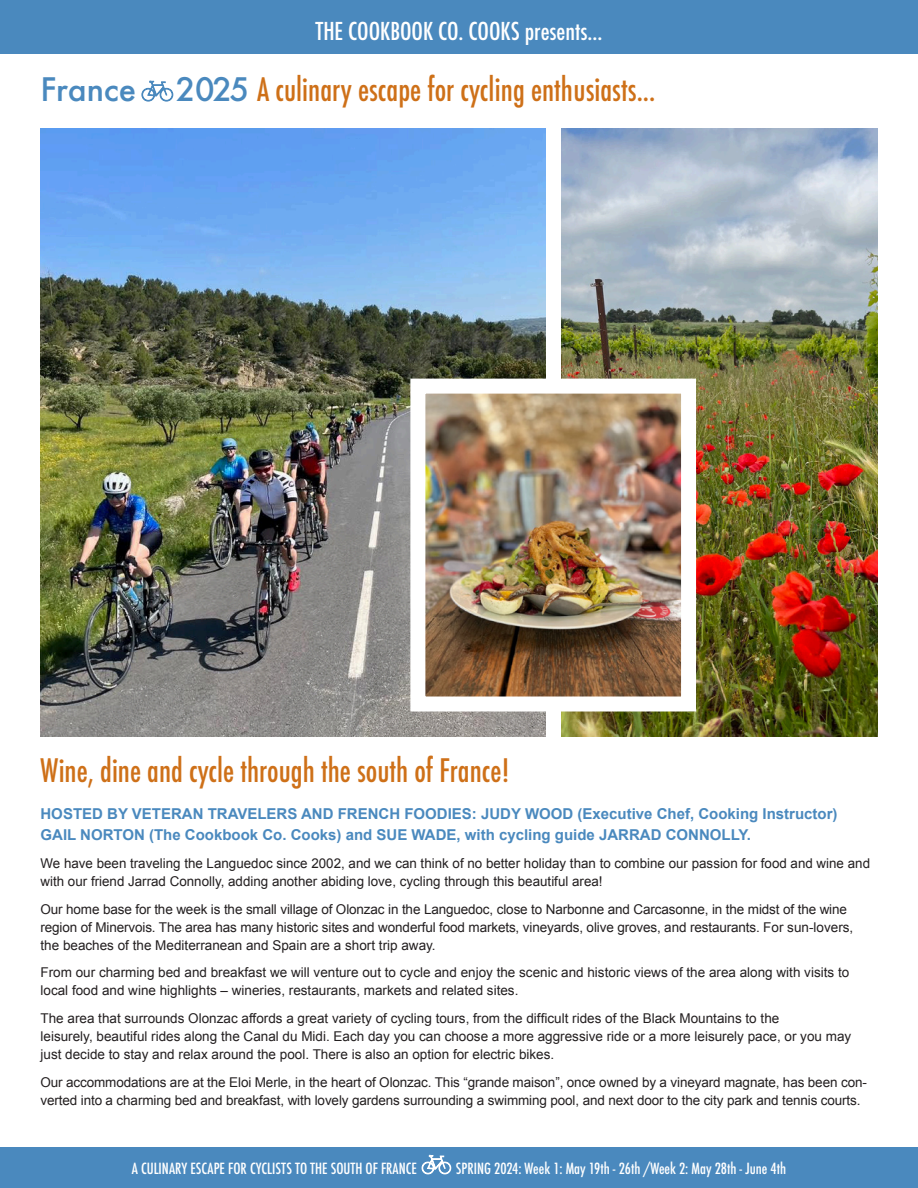
<style>
.page{position:relative;width:918px;height:1188px;background:#fff}
.page>*{position:absolute;margin:0;border:0;box-sizing:border-box;transform-origin:0 0}
.t1{font:500 condensed 31.5px "Futura";color:#ce7018;scale:.95 1}
.t2{font:500 31.5px "Futura";color:#4a89be}
.t3{font:500 condensed 24px "Futura";color:#fff}
.t4{font:700 15px/21px "Arial";color:#4a89be}
.t5{font:500 condensed 15px "Futura";color:#fff}
.t6{font:13.5px/18px "Arial";color:#231f20}
.s1{font-stretch:normal;color:#4a89be}
</style>
<div class="page">
<div style="left:0;top:1148px;width:918px;height:40px;background:#4a89be"></div>
<img style="left:40px;top:128px;width:505px;height:609px">
<img style="left:562px;top:128px;width:316px;height:609px">
<div style="left:0;top:0;width:918px;height:54px;background:#4a89be"></div>
<img style="left:426px;top:395px;width:254px;height:301px">
<div style="left:410px;top:379px;width:286px;height:333px;border:15px solid #fff"></div>
<p class="t3" style="left:316px;top:15px;width:288px">THE COOKBOOK CO. COOKS presents...</p>
<p class="t2" style="left:40px;top:68px;width:97px">France</p>
<p class="t1" style="left:176px;top:69px;width:506px"><span class="s1">2025</span> A culinary escape for cycling enthusiasts...</p>
<p class="t1" style="left:40px;top:750px;width:496px">Wine, dine and cycle through the south of France!</p>
<p class="t4" style="left:40px;top:804px;width:799px">HOSTED BY VETERAN TRAVELERS AND FRENCH FOODIES: JUDY WOOD (Executive Chef, Cooking Instructor)<br>GAIL NORTON (The Cookbook Co. Cooks) and SUE WADE, with cycling guide JARRAD CONNOLLY.</p>
<p class="t6" style="left:40px;top:854px;width:831px">We have been traveling the Languedoc since 2002, and we can think of no better holiday than to combine our passion for food and wine and with our friend Jarrad Connolly, adding another abiding love, cycling through this beautiful area!</p>
<p class="t6" style="left:40px;top:900px;width:814px">Our home base for the week is the small village of Olonzac in the Languedoc, close to Narbonne and Carcasonne, in the midst of the wine region of Minervois. The area has many historic sites and wonderful food markets, vineyards, olive groves, and restaurants. For sun-lovers, the beaches of the Mediterranean and Spain are a short trip away.</p>
<p class="t6" style="left:40px;top:964px;width:810px">From our charming bed and breakfast we will venture out to cycle and enjoy the scenic and historic views of the area along with visits to local food and wine highlights – wineries, restaurants, markets and related sites.</p>
<p class="t6" style="left:40px;top:1009px;width:812px">The area that surrounds Olonzac affords a great variety of cycling tours, from the difficult rides of the Black Mountains to the<br>leisurely, beautiful rides along the Canal du Midi. Each day you can choose a more aggressive ride or a more leisurely pace, or you may just decide to stay and relax around the pool. There is also an option for electric bikes.</p>
<p class="t6" style="left:40px;top:1073px;width:828px">Our accommodations are at the Eloi Merle, in the heart of Olonzac. This “grande maison”, once owned by a vineyard magnate, has been con&shy;verted into a charming bed and breakfast, with lovely gardens surrounding a swimming pool, and next door to the city park and tennis courts.</p>
<p class="t5" style="left:132px;top:1159px;width:287px">A CULINARY ESCAPE FOR CYCLISTS TO THE SOUTH OF FRANCE</p>
<p class="t5" style="left:456px;top:1159px;width:332px">SPRING 2024: Week 1: May 19th - 26th /Week 2: May 28th - June 4th</p>
</div>
